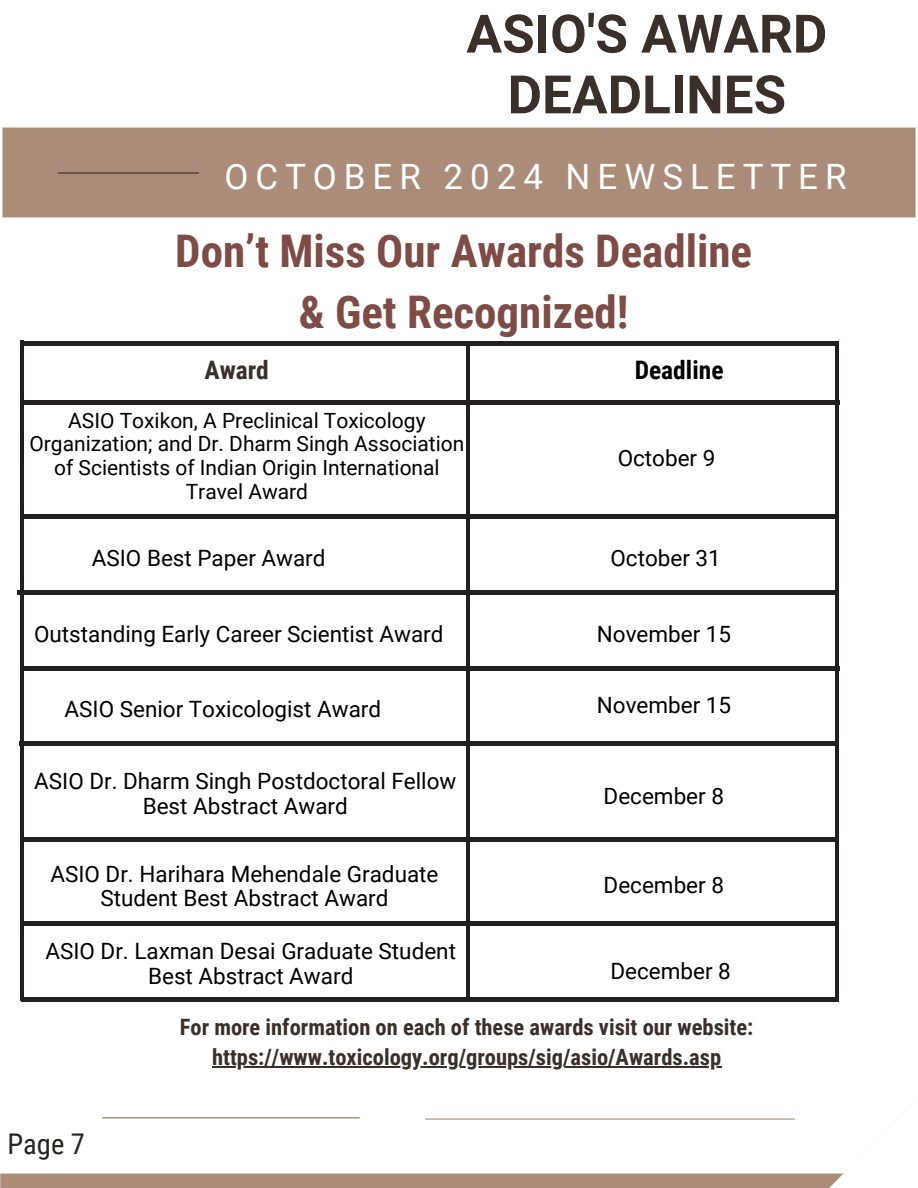
<style>
.page{position:relative;width:918px;height:1188px;background:#fff}
.page>*{position:absolute;margin:0;border:0;box-sizing:border-box;transform-origin:0 0}
.t1{font:700 53.1px/60.8px "Roboto";color:#3a2f29;text-align:center}
.t2{font:700 45px/60.8px "Roboto Condensed";color:#7e4b45;text-align:center}
.t3{font:34.95px "Roboto";letter-spacing:.2em;color:#fff}
.t4{font:28.5px "Roboto Condensed";color:#29221e}
.t5{font:700 25.5px "Roboto Condensed";color:#000}
.t6{font:700 25.5px "Roboto Condensed";color:#3a2f29}
.t7{font:22.5px/24.8px "Roboto";color:#000;text-align:center}
.t8{font:700 22.5px "Roboto Condensed";color:#3a2f29}
.t9{font:21px/23.7px "Roboto";color:#000;text-align:center}
</style>
<div class="page">
<div style="left:2px;top:127px;width:914px;height:91px;background:#aa8c78"></div>
<div style="left:21px;top:341px;width:818px;height:5px;background:#231f20"></div>
<hr style="left:21px;top:997px;width:818px;height:4px;background:#231f20">
<hr style="left:21px;top:921px;width:818px;height:4px;background:#231f20">
<hr style="left:21px;top:838px;width:818px;height:4px;background:#231f20">
<hr style="left:19px;top:742px;width:818px;height:4px;background:#231f20">
<hr style="left:22px;top:666px;width:818px;height:4px;background:#231f20">
<hr style="left:17px;top:590px;width:818px;height:4px;background:#231f20">
<hr style="left:21px;top:514px;width:818px;height:4px;background:#231f20">
<hr style="left:467px;top:343px;width:3px;height:654px;background:#231f20">
<hr style="left:212px;top:1066px;width:509px;height:1px;background:#3a2f29">
<hr style="left:836px;top:345px;width:3px;height:654px;background:#231f20">
<hr style="left:21px;top:341px;width:3px;height:660px;background:#231f20">
<hr style="left:22px;top:401px;width:818px;height:4px;background:#231f20">
<p class="t1" style="left:466px;top:4px;width:362px">ASIO'S AWARD<br>DEADLINES</p>
<p class="t3" style="left:224px;top:156px;width:624px">OCTOBER 2024 NEWSLETTER</p>
<p class="t2" style="left:175px;top:221px;width:578px">Don’t Miss Our Awards Deadline &amp; Get Recognized!</p>
<h5 class="t6" style="left:205px;top:356px;width:66px">Award</h5>
<h5 class="t5" style="left:635px;top:356px;width:90px">Deadline</h5>
<p class="t9" style="left:29px;top:409px;width:436px">ASIO Toxikon, A Preclinical Toxicology Organization; and Dr. Dharm Singh Association of Scientists of Indian Origin International Travel Award</p>
<p class="t7" style="left:92px;top:546px;width:235px">ASIO Best Paper Award</p>
<p class="t7" style="left:34px;top:622px;width:411px">Outstanding Early Career Scientist Award</p>
<p class="t7" style="left:65px;top:697px;width:318px">ASIO Senior Toxicologist Award</p>
<p class="t7" style="left:34px;top:769px;width:424px">ASIO Dr. Dharm Singh Postdoctoral Fellow<br>Best Abstract Award</p>
<p class="t7" style="left:50px;top:862px;width:390px">ASIO Dr. Harihara Mehendale Graduate<br>Student Best Abstract Award</p>
<p class="t7" style="left:46px;top:939px;width:412px">ASIO Dr. Laxman Desai Graduate Student<br>Best Abstract Award</p>
<p class="t7" style="left:618px;top:446px;width:99px">October 9</p>
<h2 class="t7" style="left:610px;top:546px;width:112px">October 31</h2>
<p class="t7" style="left:597px;top:622px;width:136px">November 15</p>
<p class="t7" style="left:597px;top:693px;width:136px">November 15</p>
<p class="t7" style="left:604px;top:784px;width:122px">December 8</p>
<p class="t7" style="left:604px;top:873px;width:122px">December 8</p>
<p class="t7" style="left:610px;top:959px;width:122px">December 8</p>
<p class="t4" style="left:8px;top:1127px;width:79px">Page 7</p>
<p class="t8" style="left:180px;top:1014px;width:575px">For more information on each of these awards visit our website:</p>
<p class="t8" style="left:212px;top:1044px;width:511px">https://www.toxicology.org/groups/sig/asio/Awards.asp</p>
</div>
